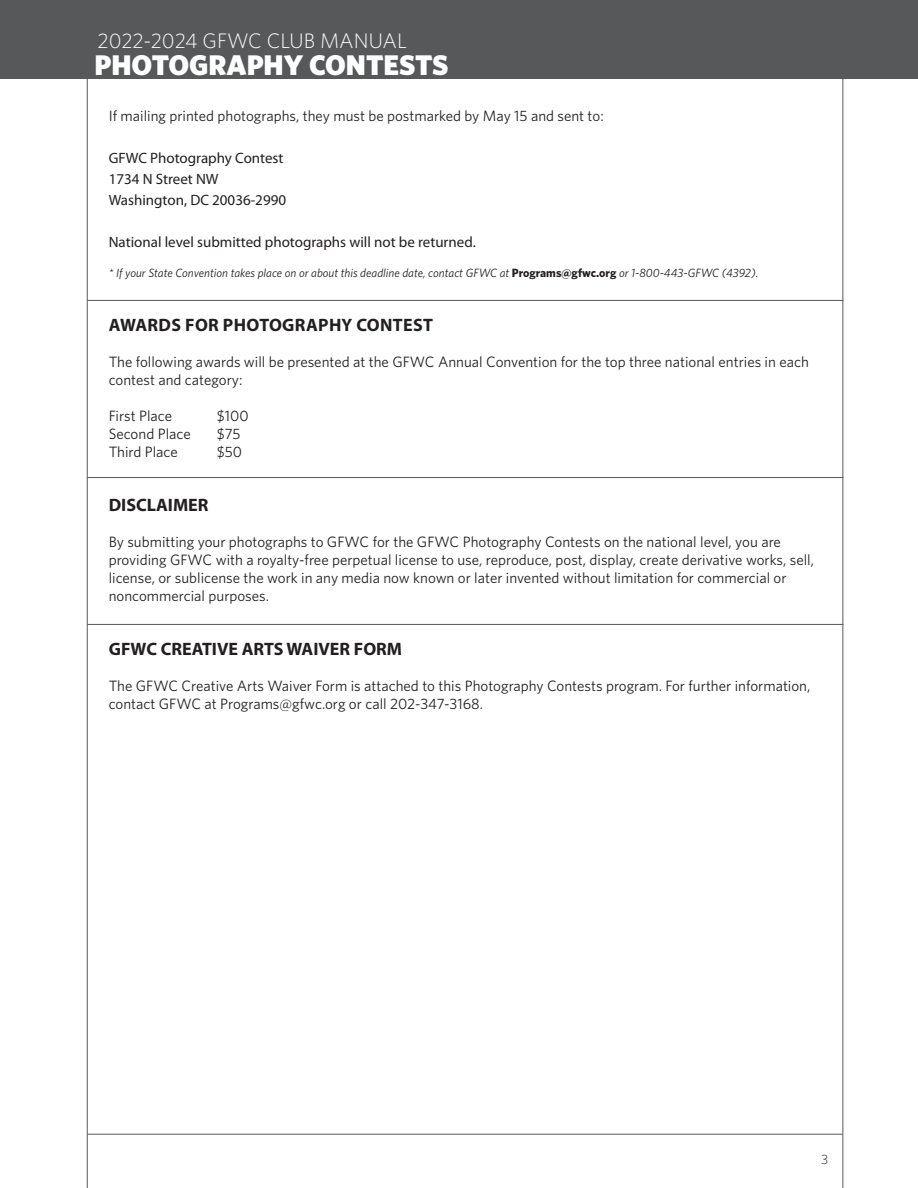
<style>
.page{position:relative;width:918px;height:1188px;background:#fff}
.page>*{position:absolute;margin:0;border:0;box-sizing:border-box;transform-origin:0 0}
.t1{font:900 28.5px "Whitney HTF";color:#fff}
.t2{font:300 21px "Whitney HTF";color:#fff}
.t3{font:700 18px "Myriad Pro";color:#231f20}
.t4{font:700 18px "Myriad Pro";letter-spacing:.02em;color:#231f20}
.t5{font:15px/18px "Whitney HTF";color:#231f20}
.t6{font:15px "Myriad Pro";color:#231f20}
.t7{font:300 13.5px "Whitney HTF";color:#231f20}
.t8{font:italic 12px "Whitney HTF";color:#231f20}
.s1{font-weight:700;font-style:normal}
</style>
<div class="page">
<hr style="left:87px;top:1134px;width:756px;height:1px;background:#57585a">
<hr style="left:843px;top:0;width:1px;height:1188px;background:#57585a">
<hr style="left:87px;top:0;width:1px;height:1188px;background:#57585a">
<div style="left:0;top:0;width:918px;height:80px;background:#57585a"></div>
<hr style="left:87px;top:300px;width:756px;height:1px;background:#57585a">
<hr style="left:87px;top:477px;width:756px;height:1px;background:#57585a">
<hr style="left:87px;top:624px;width:756px;height:1px;background:#57585a">
<p class="t2" style="left:98px;top:29px;width:311px">2022-2024 GFWC CLUB MANUAL</p>
<h1 class="t1" style="left:95px;top:47px;width:355px">PHOTOGRAPHY CONTESTS</h1>
<p class="t5" style="left:109px;top:107px;width:497px">If mailing printed photographs, they must be postmarked by May 15 and sent to:</p>
<p class="t6" style="left:109px;top:149px;width:176px">GFWC Photography Contest</p>
<p class="t6" style="left:109px;top:170px;width:111px">1734 N Street NW</p>
<p class="t6" style="left:109px;top:191px;width:179px">Washington, DC 20036-2990</p>
<p class="t6" style="left:109px;top:233px;width:369px">National level submitted photographs will not be returned.</p>
<p class="t8" style="left:109px;top:266px;width:651px">* If your State Convention takes place on or about this deadline date, contact GFWC at <span class="s1">Programs@gfwc.org</span> or 1-800-443-GFWC (4392).</p>
<p class="t4" style="left:109px;top:314px;width:326px">AWARDS FOR PHOTOGRAPHY CONTEST</p>
<p class="t5" style="left:109px;top:353px;width:702px">The following awards will be presented at the GFWC Annual Convention for the top three national entries in each contest and category:</p>
<p class="t5" style="left:109px;top:407px;width:65px">First Place</p>
<p class="t5" style="left:217px;top:407px;width:33px">$100</p>
<p class="t5" style="left:109px;top:425px;width:84px">Second Place</p>
<p class="t5" style="left:217px;top:425px;width:25px">$75</p>
<p class="t5" style="left:109px;top:443px;width:71px">Third Place</p>
<p class="t5" style="left:217px;top:443px;width:27px">$50</p>
<p class="t3" style="left:109px;top:494px;width:101px">DISCLAIMER</p>
<p class="t5" style="left:109px;top:533px;width:707px">By submitting your photographs to GFWC for the GFWC Photography Contests on the national level, you are providing GFWC with a royalty-free perpetual license to use, reproduce, post, display, create derivative works, sell, license, or sublicense the work in any media now known or later invented without limitation for commercial or noncommercial purposes.</p>
<p class="t3" style="left:109px;top:638px;width:295px">GFWC CREATIVE ARTS WAIVER FORM</p>
<p class="t5" style="left:109px;top:677px;width:703px">The GFWC Creative Arts Waiver Form is attached to this Photography Contests program. For further information, contact GFWC at Programs@gfwc.org or call 202-347-3168.</p>
<p class="t7" style="left:821px;top:1152px;width:9px">3</p>
</div>
